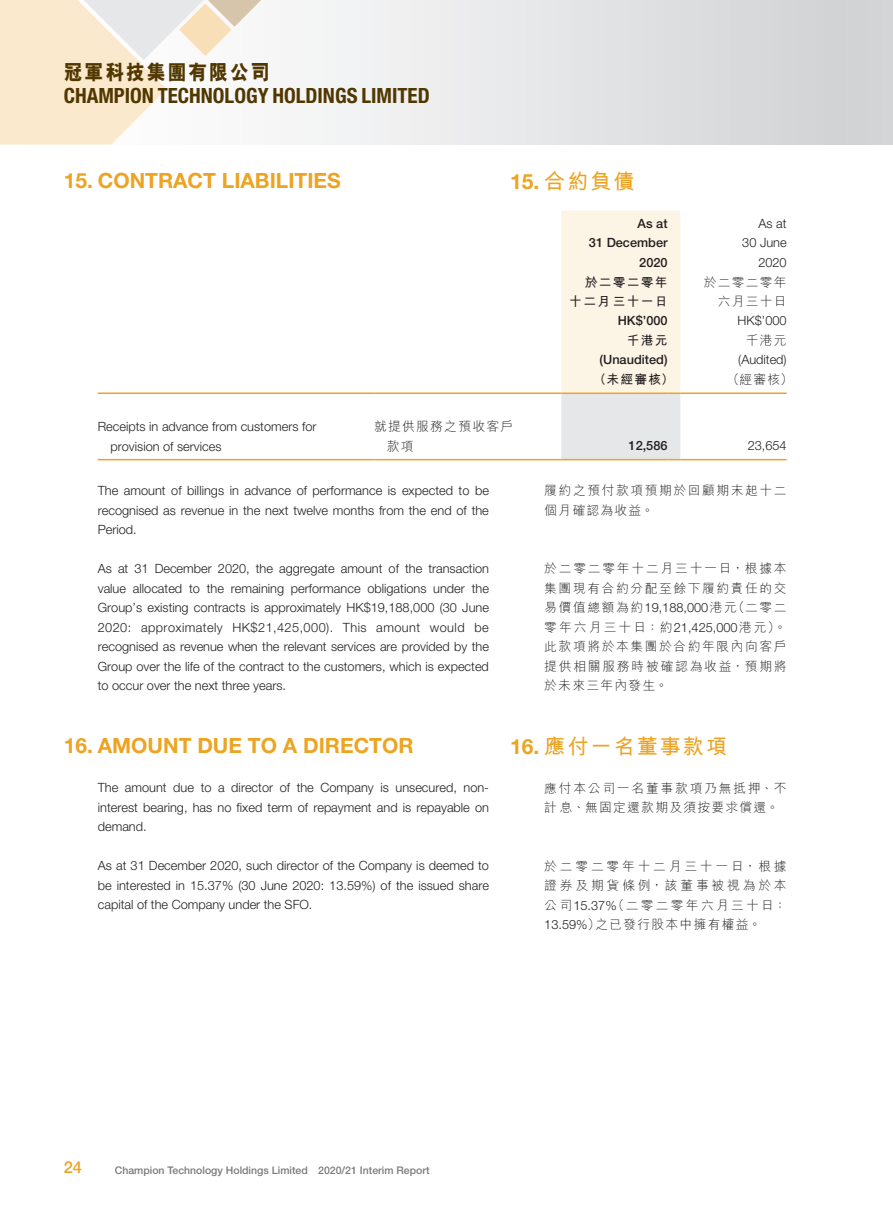
<style>
.page{position:relative;width:893px;height:1212px;background:#fff}
.page>*{position:absolute;margin:0;border:0;box-sizing:border-box;transform-origin:0 0}
.t1{font:700 21px "Helvetica Neue LT Std";color:#eca422}
.t2{font:700 condensed 21px "Helvetica Neue LT Std";color:#513700}
.t3{font:700 21px "M Hei HK";letter-spacing:.1em;color:#eca422}
.t4{font:800 21px "M Hei HK";letter-spacing:.1em;color:#513700;scale:.9 1}
.t5{font:500 16.5px "Helvetica Neue LT Std";color:#eca422}
.t6{font:300 12.75px/19.5px "Helvetica Neue LT Std";color:#231f20;text-align:justify}
.t7{font:300 12.75px/19.5px "M Hei HK";letter-spacing:.125em;color:#231f20}
.t8{font:500 12.75px/19.5px "Helvetica Neue LT Std";color:#231f20;text-align:right}
.t9{font:300 12.75px/19.5px "M Hei HK";letter-spacing:.1em;color:#231f20;text-align:right}
.t10{font:700 12.75px/19.5px "M Hei HK";letter-spacing:.1em;color:#231f20;text-align:right}
.t11{font:500 10.5px "Helvetica Neue LT Std";color:#787a7d}
.s1{font-family:"Helvetica Neue LT Std"}
</style>
<div class="page">
<svg style="left:300px;top:0;width:593px;height:145px"></svg>
<svg style="left:0;top:0;width:261px;height:145px"></svg>
<hr style="left:98px;top:459px;width:276px;height:1px;background:#eca422">
<hr style="left:374px;top:459px;width:187px;height:1px;background:#eca422">
<hr style="left:680px;top:459px;width:107px;height:1px;background:#eca422">
<hr style="left:98px;top:392px;width:276px;height:2px;background:#eca422">
<hr style="left:374px;top:392px;width:187px;height:2px;background:#eca422">
<svg style="left:561px;top:211px;width:119px;height:249px;background:#f6f0e4"></svg>
<hr style="left:680px;top:392px;width:107px;height:2px;background:#eca422">
<h1 class="t4" style="left:64px;top:62px;width:230px">冠軍科技集團有限公司</h1>
<h1 class="t2" style="left:64px;top:83px;width:367px">CHAMPION TECHNOLOGY HOLDINGS LIMITED</h1>
<h1 class="t1" style="left:64px;top:167px;width:279px">15. CONTRACT LIABILITIES</h1>
<h1 class="t3" style="left:510px;top:166px;width:126px"><span class="s1">15.</span> 合約負債</h1>
<p class="t8" style="left:589px;top:214px;width:80px">As at<br>31 December<br>2020</p>
<p class="t6" style="left:742px;top:213px;width:46px;text-align:right">As at<br>30 June<br>2020</p>
<p class="t10" style="left:569px;top:271px;width:100px">於二零二零年十二月三十一日</p>
<p class="t9" style="left:704px;top:272px;width:84px">於二零二零年六月三十日</p>
<p class="t8" style="left:618px;top:311px;width:51px">HK$’000</p>
<p class="t6" style="left:737px;top:311px;width:51px">HK$’000</p>
<p class="t10" style="left:627px;top:330px;width:42px">千港元</p>
<p class="t7" style="left:746px;top:331px;width:42px">千港元</p>
<p class="t8" style="left:600px;top:350px;width:70px">(Unaudited)</p>
<p class="t6" style="left:738px;top:350px;width:50px">(Audited)</p>
<p class="t10" style="left:594px;top:369px;width:82px">（未經審核）</p>
<p class="t7" style="left:727px;top:370px;width:68px">（經審核）</p>
<p class="t6" style="left:111px;top:417px;width:207px;text-indent:-13px">Receipts in advance from customers for provision of services</p>
<p class="t9" style="left:387px;top:417px;width:128px;text-align:left;text-indent:-13px">就提供服務之預收客戶款項</p>
<p class="t6" style="left:98px;top:480px;width:393px">The amount of billings in advance of performance is expected to be recognised as revenue in the next twelve months from the end of the Period.</p>
<p class="t6" style="left:98px;top:558px;width:393px">As at 31 December 2020, the aggregate amount of the transaction value allocated to the remaining performance obligations under the Group’s existing contracts is approximately HK$19,188,000 (30 June 2020: approximately HK$21,425,000). This amount would be recognised as revenue when the relevant services are provided by the Group over the life of the contract to the customers, which is expected to occur over the next three years.</p>
<p class="t8" style="left:629px;top:436px;width:40px">12,586</p>
<p class="t6" style="left:748px;top:436px;width:40px">23,654</p>
<p class="t7" style="left:544px;top:481px;width:244px">履約之預付款項預期於回顧期末起十二個月確認為收益。</p>
<p class="t7" style="left:544px;top:559px;width:244px;text-align:justify">於二零二零年十二月三十一日，根據本集團現有合約分配至餘下履約責任的交易價值總額為約<span class="s1">19,188,000</span>港元（二零二零年六月三十日：約<span class="s1">21,425,000</span>港元）。此款項將於本集團於合約年限內向客戶提供相關服務時被確認為收益，預期將於未來三年內發生。</p>
<h1 class="t1" style="left:64px;top:733px;width:351px">16. AMOUNT DUE TO A DIRECTOR</h1>
<p class="t6" style="left:98px;top:777px;width:393px">The amount due to a director of the Company is unsecured, non&shy;interest bearing, has no fixed term of repayment and is repayable on demand.</p>
<p class="t6" style="left:98px;top:855px;width:393px">As at 31 December 2020, such director of the Company is deemed to be interested in 15.37% (30 June 2020: 13.59%) of the issued share capital of the Company under the SFO.</p>
<h1 class="t3" style="left:510px;top:730px;width:218px"><span class="s1">16.</span> 應付一名董事款項</h1>
<p class="t7" style="left:544px;top:778px;width:244px">應付本公司一名董事款項乃無抵押、不計息、無固定還款期及須按要求償還。</p>
<p class="t7" style="left:544px;top:856px;width:244px;text-align:justify">於二零二零年十二月三十一日，根據證券及期貨條例，該董事被視為於本公司<span class="s1">15.37%</span>（二零二零年六月三十日：<span class="s1">13.59%</span>）之已發行股本中擁有權益。</p>
<p class="t5" style="left:64px;top:1157px;width:20px">24</p>
<p class="t11" style="left:115px;top:1164px;width:316px">Champion Technology Holdings Limited 2020/21 Interim Report</p>
</div>
